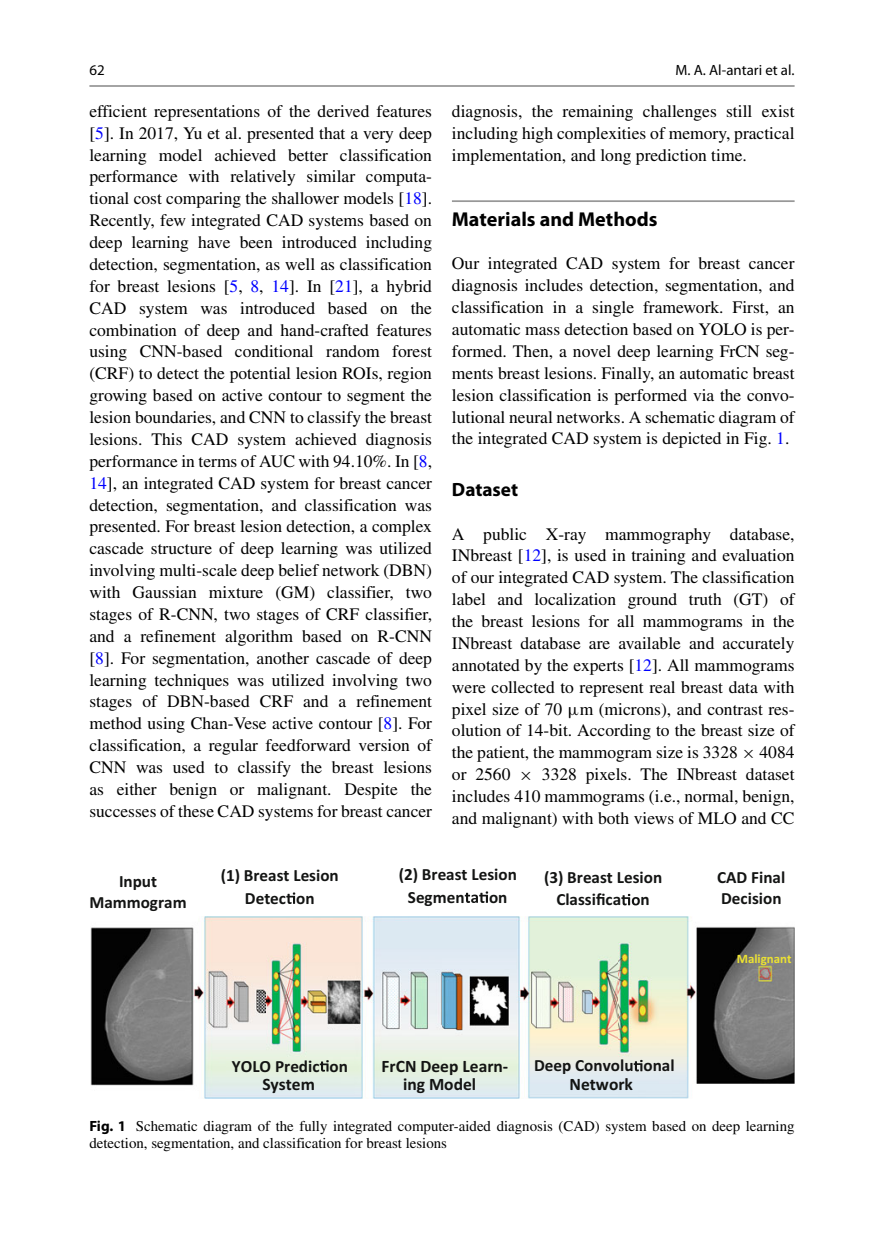
<style>
.page{position:relative;width:884px;height:1260px;background:#fff}
.page>*{position:absolute;margin:0;border:0;box-sizing:border-box;transform-origin:0 0}
.t1{font:700 20.12px "Wlkyss Tyldrm Myriad Pro";color:#000}
.t2{font:700 19.25px "Wlkyss Tyldrm Myriad Pro";color:#000}
.t3{font:17.5px/21.9px "Rncxvv Mbsngg Times LT Std";color:#000;text-align:justify}
.t4{font:700 17.5px/18.2px "Hrltwt Gqqtfk Calibri";color:#131413}
.t5{font:700 17.15px/21px "Pfxsvf Cnthpl Calibri";color:#131413;text-align:center}
.t6{font:14.88px/17.5px "Rncxvv Mbsngg Times LT Std";color:#000}
.t7{font:14.88px "Ssrhwr Pxfdrg Myriad Pro";color:#000}
.t8{font:700 12.95px "Pfxsvf Cnthpl Calibri";color:#ece232}
.s1{color:#00f}
.s2{font-family:"Hmswlk Bpddnt MTGU"}
.s3{font-family:"Rkxkjv Lfmmvc MTSYN"}
.s4{font-family:"Wlkyss Tyldrm Myriad Pro";font-weight:700}
</style>
<div class="page">
<hr style="left:89px;top:85px;width:705px;height:2px;background:#989898">
<hr style="left:451px;top:200px;width:343px;height:2px;background:#989898">
<img style="left:91px;top:916px;width:703px;height:183px">
<svg style="left:621px;top:894px;width:18px;height:11px"></svg>
<svg style="left:633px;top:1060px;width:9px;height:11px"></svg>
<svg style="left:319px;top:1060px;width:9px;height:12px"></svg>
<svg style="left:286px;top:892px;width:9px;height:12px"></svg>
<svg style="left:464px;top:891px;width:24px;height:12px"></svg>
<p class="t7" style="left:89px;top:64px;width:17px">62</p>
<p class="t7" style="left:675px;top:64px;width:120px">M. A. Al-antari et al.</p>
<p class="t3" style="left:89px;top:102px;width:344px">efficient representations of the derived features [<span class="s1">5</span>]. In 2017, Yu et al. presented that a very deep learning model achieved better classification performance with relatively similar computa&shy;tional cost comparing the shallower models [<span class="s1">18</span>].<br>Recently, few integrated CAD systems based on deep learning have been introduced including detection, segmentation, as well as classification for breast lesions [<span class="s1">5</span>, <span class="s1">8</span>, <span class="s1">14</span>]. In [<span class="s1">21</span>], a hybrid CAD system was introduced based on the combination of deep and hand-crafted features using CNN-based conditional random forest (CRF) to detect the potential lesion ROIs, region growing based on active contour to segment the lesion boundaries, and CNN to classify the breast lesions. This CAD system achieved diagnosis performance in terms of AUC with 94.10%. In [<span class="s1">8</span>, <span class="s1">14</span>], an integrated CAD system for breast cancer detection, segmentation, and classification was presented. For breast lesion detection, a complex cascade structure of deep learning was utilized involving multi-scale deep belief network (DBN) with Gaussian mixture (GM) classifier, two stages of R-CNN, two stages of CRF classifier, and a refinement algorithm based on R-CNN [<span class="s1">8</span>]. For segmentation, another cascade of deep learning techniques was utilized involving two stages of DBN-based CRF and a refinement method using Chan-Vese active contour [<span class="s1">8</span>]. For classification, a regular feedforward version of CNN was used to classify the breast lesions as either benign or malignant. Despite the successes of these CAD systems for breast cancer</p>
<p class="t3" style="left:451px;top:102px;width:344px">diagnosis, the remaining challenges still exist including high complexities of memory, practical implementation, and long prediction time.</p>
<p class="t1" style="left:451px;top:211px;width:207px">Materials and Methods</p>
<p class="t3" style="left:451px;top:254px;width:344px">Our integrated CAD system for breast cancer diagnosis includes detection, segmentation, and classification in a single framework. First, an automatic mass detection based on YOLO is per&shy;formed. Then, a novel deep learning FrCN seg&shy;ments breast lesions. Finally, an automatic breast lesion classification is performed via the convo&shy;lutional neural networks. A schematic diagram of the integrated CAD system is depicted in Fig. <span class="s1">1</span>.</p>
<p class="t2" style="left:451px;top:482px;width:68px">Dataset</p>
<p class="t3" style="left:451px;top:525px;width:344px">A public X-ray mammography database, INbreast [<span class="s1">12</span>], is used in training and evaluation of our integrated CAD system. The classification label and localization ground truth (GT) of the breast lesions for all mammograms in the INbreast database are available and accurately annotated by the experts [<span class="s1">12</span>]. All mammograms were collected to represent real breast data with pixel size of 70 <span class="s2">μ</span>m (microns), and contrast res&shy;olution of 14-bit. According to the breast size of the patient, the mammogram size is 3328 <span class="s3">×</span> 4084 or 2560 <span class="s3">×</span> 3328 pixels. The INbreast dataset includes 410 mammograms (i.e., normal, benign, and malignant) with both views of MLO and CC</p>
<p class="t5" style="left:220px;top:866px;width:119px;line-height:22.6px">(1) Breast Lesion<br>Detec on</p>
<p class="t5" style="left:407px;top:865px;width:110px;line-height:22.6px;text-align:left;text-indent:-9px">(2) Breast Lesion<br>Segmen</p>
<p class="t5" style="left:544px;top:867px;width:119px;line-height:22.4px">(3) Breast Lesion<br>Classifica n</p>
<p class="t5" style="left:89px;top:872px;width:99px">Input<br>Mammogram</p>
<p class="t5" style="left:716px;top:868px;width:70px;text-align:left">CAD Final<br>Decision</p>
<p class="t5" style="left:488px;top:888px;width:20px">on</p>
<p class="t8" style="left:736px;top:954px;width:56px">Malignant</p>
<p class="t5" style="left:533px;top:1056px;width:142px">Deep Convolu onal</p>
<p class="t5" style="left:232px;top:1057px;width:118px">YOLO Predic on</p>
<p class="t4" style="left:403px;top:1058px;width:107px;text-indent:-21px">FrCN Deep Learn&shy;ing Model</p>
<p class="t4" style="left:569px;top:1076px;width:65px">Network</p>
<p class="t6" style="left:89px;top:1118px;width:706px"><span class="s4">Fig. 1</span> Schematic diagram of the fully integrated computer-aided diagnosis (CAD) system based on deep learning detection, segmentation, and classification for breast lesions</p>
<p class="t4" style="left:262px;top:1076px;width:54px">System</p>
</div>
